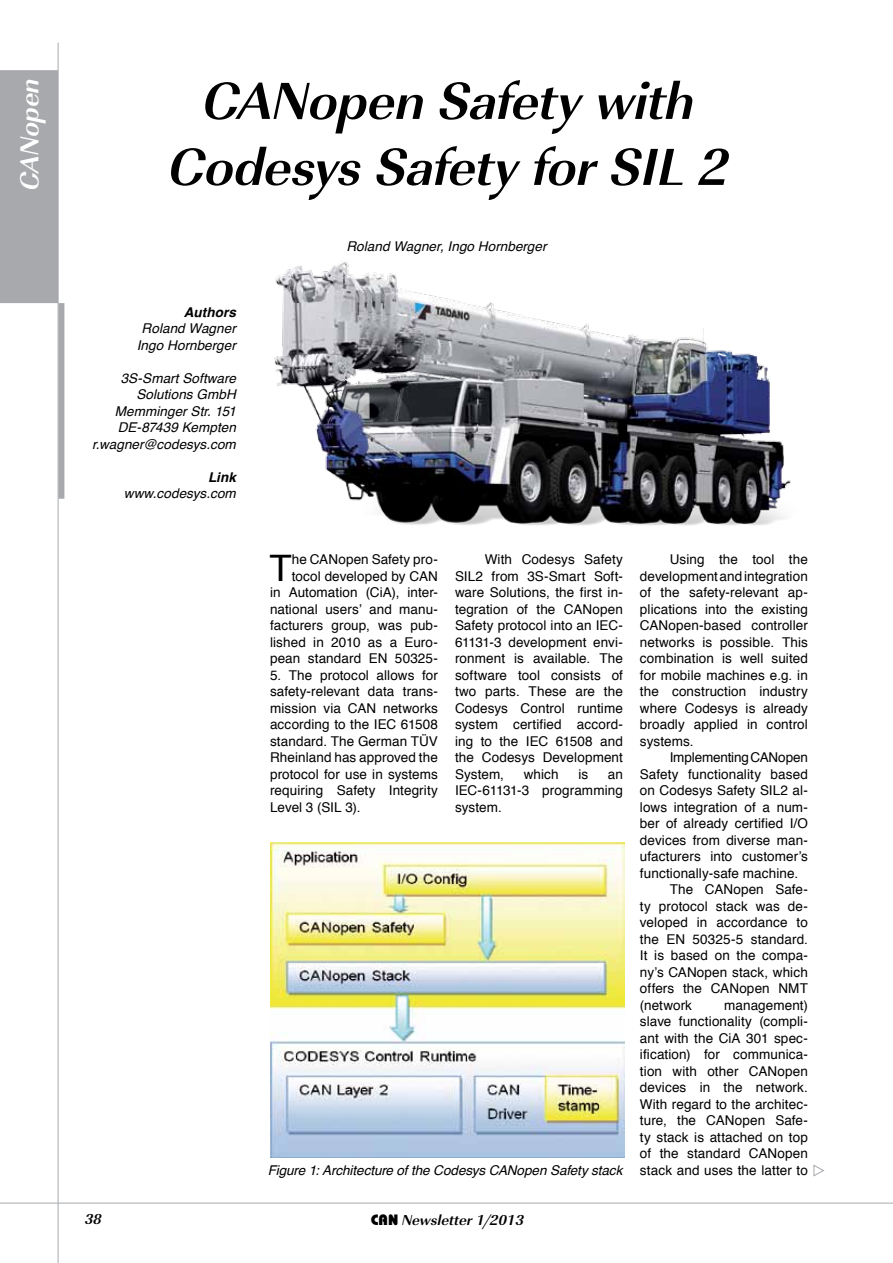
<style>
.page{position:relative;width:893px;height:1263px;background:#fff}
.page>*{position:absolute;margin:0;border:0;box-sizing:border-box;transform-origin:0 0}
.t1{font:54px/66px "URW Imperial T Bold Obli";letter-spacing:-.01em;color:#000;text-align:center}
.t2{font:36.45px "Helvetica";color:#000}
.t3{font:27px "URW Imperial T Bold Obli";letter-spacing:-.005em;color:#fff}
.t4{font:15px "URW Imperial T Bold Obli";color:#000}
.t5{font:13.5px/16.5px "Helvetica";letter-spacing:.01em;color:#000;text-align:justify}
.t6{font:italic 13.5px/16.5px "Helvetica";letter-spacing:.005em;color:#000;text-align:center}
.t7{font:13.5px "Helvetica";letter-spacing:-.01em;color:#000}
.t8{font:italic 700 13.5px "Helvetica";letter-spacing:.005em;color:#000}
.s1{font-family:"Bauhaus";font-weight:800}
</style>
<div class="page">
<div style="left:58px;top:303px;width:6px;height:196px;background:#a7a9ac"></div>
<img style="left:271px;top:842px;width:353px;height:315px">
<svg style="left:813px;top:1165px;width:11px;height:11px"></svg>
<img style="left:274px;top:261px;width:517px;height:265px">
<hr style="left:58px;top:43px;width:1px;height:1220px;background:#a7a9ac">
<hr style="left:0;top:1203px;width:893px;height:1px;background:#a7a9ac">
<div style="left:0;top:70px;width:58px;height:233px;background:#a7a9ac"></div>
<h3 class="t3" style="left:14px;top:190px;width:114px;rotate:-90deg">CANopen</h3>
<h1 class="t1" style="left:169px;top:69px;width:562px">CANopen Safety with<br>Codesys Safety for SIL 2</h1>
<p class="t6" style="left:346px;top:238px;width:202px">Roland Wagner, Ingo Hornberger</p>
<p class="t8" style="left:184px;top:301px;width:54px">Authors</p>
<p class="t6" style="left:137px;top:321px;width:101px">Roland Wagner<br>Ingo Hornberger</p>
<p class="t6" style="left:92px;top:370px;width:145px;text-align:right">3S-Smart Software<br>Solutions GmbH<br>Memminger Str. 151<br>DE-87439 Kempten r.wagner@codesys.com</p>
<p class="t8" style="left:208px;top:466px;width:29px">Link</p>
<p class="t6" style="left:124px;top:486px;width:114px">www.codesys.com</p>
<p class="t5" style="left:270px;top:552px;width:169px;text-align:right">he CANopen Safety pro&shy;tocol developed by CAN<br>in Automation (CiA), inter&shy;national users’ and manu&shy;facturers group, was pub&shy;lished in 2010 as a Euro&shy;pean standard EN 50325-</p>
<p class="t5" style="left:270px;top:667px;width:169px">5. The protocol allows for safety-relevant data trans&shy;mission via CAN networks according to the IEC 61508 standard. The German TÜV Rheinland has approved the protocol for use in systems requiring Safety Integrity Level 3 (SIL 3).</p>
<h2 class="t2" style="left:269px;top:540px;width:24px">T</h2>
<p class="t5" style="left:455px;top:552px;width:169px;text-indent:30px">With Codesys Safety SIL2 from 3S-Smart Soft&shy;ware Solutions, the first in&shy;tegration of the CANopen Safety protocol into an IEC-61131-3 development envi&shy;ronment is available. The software tool consists of two parts. These are the Codesys Control runtime system certified accord&shy;ing to the IEC 61508 and the Codesys Development System,</p>
<p class="t5" style="left:524px;top:766px;width:37px">which</p>
<p class="t5" style="left:578px;top:766px;width:11px">is</p>
<p class="t5" style="left:455px;top:766px;width:169px;text-indent:153px">an IEC-61131-3 programming system.</p>
<p class="t6" style="left:268px;top:1162px;width:356px">Figure 1: Architecture of the Codesys CANopen Safety stack</p>
<p class="t4" style="left:85px;top:1210px;width:18px">38</p>
<p class="t4" style="left:371px;top:1211px;width:155px"><span class="s1">CAN</span> Newsletter 1/2013</p>
<p class="t5" style="left:640px;top:552px;width:169px;text-indent:30px">Using the tool the development and integration of the safety-relevant ap&shy;plications into the existing CANopen-based controller networks is possible. This combination is well suited for mobile machines e.g. in the construction industry where Codesys is already broadly applied in control systems.</p>
<p class="t7" style="left:670px;top:747px;width:140px">Implementing CANopen</p>
<p class="t5" style="left:640px;top:766px;width:169px">Safety functionality based</p>
<p class="t5" style="left:640px;top:783px;width:169px">on Codesys Safety SIL2 al-</p>
<p class="t5" style="left:640px;top:799px;width:169px">lows integration of a num-</p>
<p class="t5" style="left:640px;top:816px;width:169px">ber of already certified I/O</p>
<p class="t5" style="left:640px;top:832px;width:169px">devices from diverse man-</p>
<p class="t5" style="left:640px;top:849px;width:169px">ufacturers into customer’s</p>
<p class="t5" style="left:640px;top:865px;width:160px">functionally-safe machine.</p>
<p class="t5" style="left:670px;top:882px;width:140px">The CANopen Safe-</p>
<p class="t5" style="left:640px;top:898px;width:169px">ty protocol stack was de-</p>
<p class="t5" style="left:640px;top:915px;width:169px">veloped in accordance to</p>
<p class="t5" style="left:640px;top:931px;width:169px">the EN 50325-5 standard.</p>
<p class="t5" style="left:640px;top:948px;width:169px">It is based on the compa-</p>
<p class="t5" style="left:640px;top:964px;width:169px">ny’s CANopen stack, which</p>
<p class="t5" style="left:640px;top:981px;width:169px">offers the CANopen NMT</p>
<p class="t5" style="left:640px;top:997px;width:54px">(network</p>
<p class="t5" style="left:640px;top:997px;width:169px;text-indent:84px">management) slave functionality (compli&shy;ant with the CiA 301 spec&shy;ification) for communica&shy;tion with other CANopen devices in the network.<br>With regard to the architec&shy;ture, the CANopen Safe&shy;ty stack is attached on top of the standard CANopen stack and uses the latter to</p>
</div>
